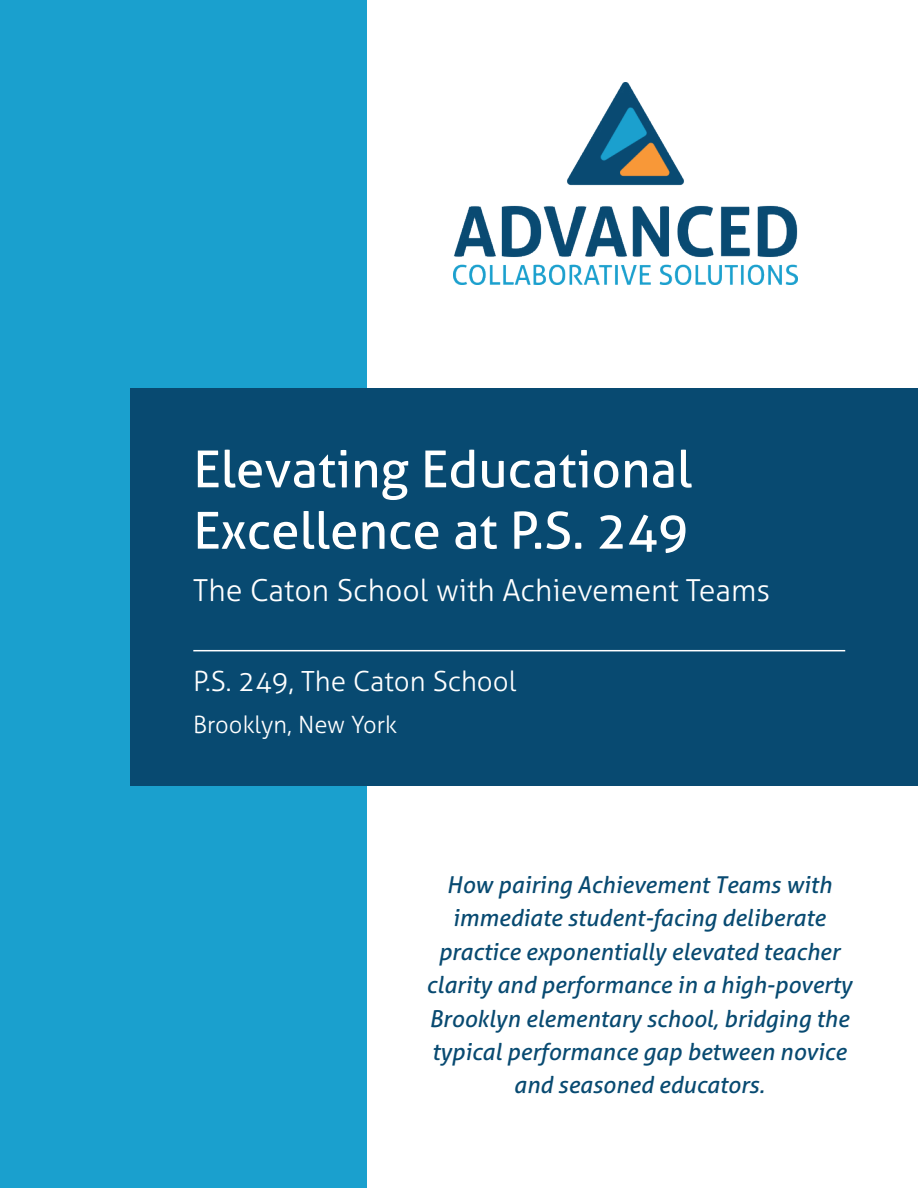
<style>
.page{position:relative;width:918px;height:1188px;background:#fff}
.page>*{position:absolute;margin:0;border:0;box-sizing:border-box;transform-origin:0 0}
.t1{font:51.15px/61.3px "Aller";color:#fff}
.t2{font:300 30.3px "Aller";color:#fff}
.t3{font:300 27.75px "Aller";color:#fff}
.t4{font:300 23.85px "Aller";color:#fff}
.t5{font:italic 23.25px/33.5px "Aller";color:#084a71;text-align:center}
</style>
<div class="page">
<div style="left:0;top:0;width:366px;height:1188px;background:#1aa0ce"></div>
<img style="left:453px;top:83px;width:345px;height:201px">
<div style="left:131px;top:389px;width:787px;height:397px;background:#084a71"></div>
<hr style="left:193px;top:650px;width:652px;height:1px;background:#fff">
<h1 class="t1" style="left:193px;top:438px;width:500px">Elevating Educational<br>Excellence at P.S. 249</h1>
<h2 class="t2" style="left:193px;top:572px;width:578px">The Caton School with Achievement Teams</h2>
<p class="t3" style="left:193px;top:664px;width:325px">P.S. 249, The Caton School</p>
<p class="t4" style="left:193px;top:710px;width:205px">Brooklyn, New York</p>
<p class="t5" style="left:426px;top:868px;width:427px">How pairing Achievement Teams with immediate student-facing deliberate practice exponentially elevated teacher clarity and performance in a high-poverty Brooklyn elementary school, bridging the typical performance gap between novice and seasoned educators.</p>
</div>
